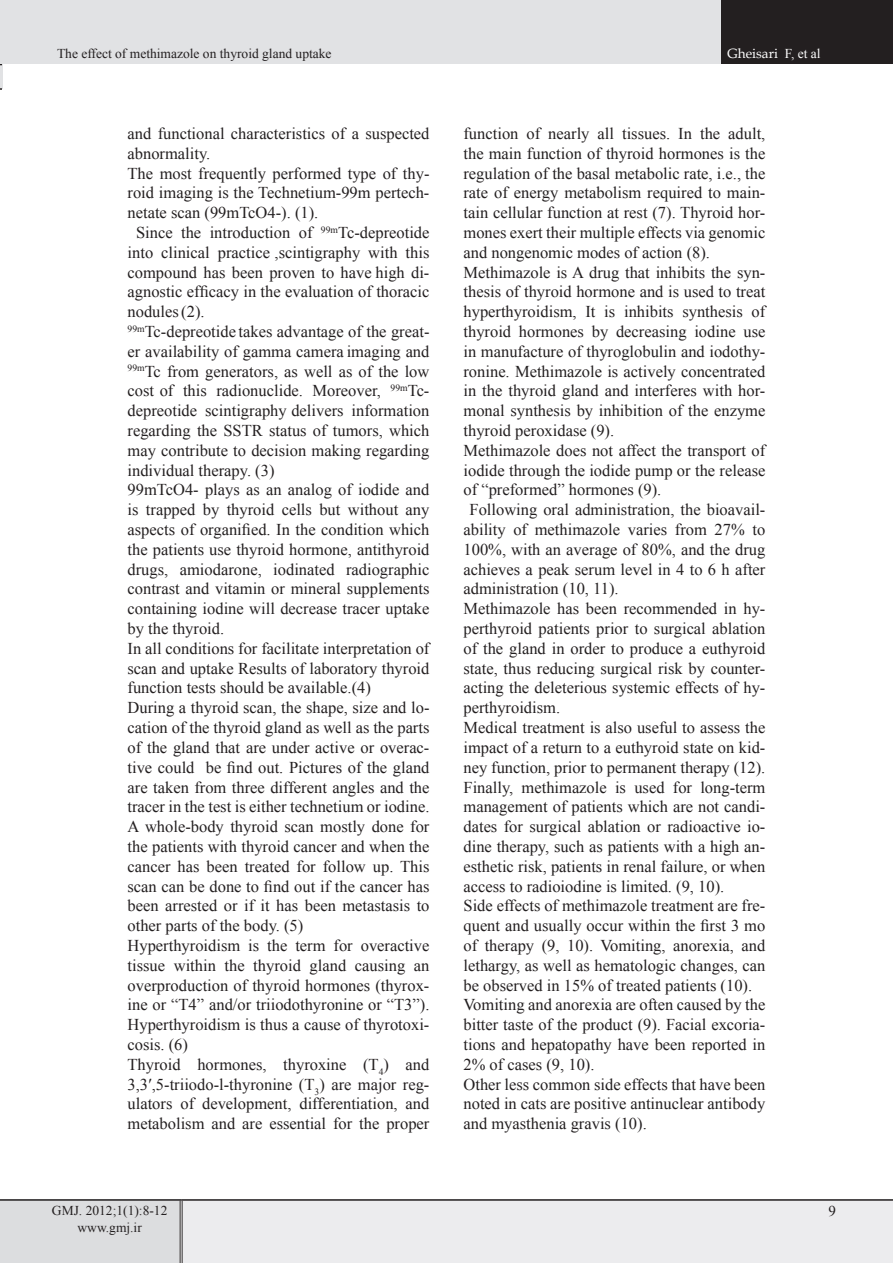
<style>
.page{position:relative;width:893px;height:1263px;background:#fff}
.page>*{position:absolute;margin:0;border:0;box-sizing:border-box;transform-origin:0 0}
.t1{font:16.5px "Times New Roman";color:#231f20}
.t2{font:15px "Times New Roman";color:#231f20}
.t3{font:13.5px/16.2px "Times New Roman";color:#231f20;text-align:center}
.t4{font:13.5px "Book Antiqua";color:#fff}
.s1{font-family:"Times New Roman"}
</style>
<div class="page">
<hr style="left:0;top:65px;width:2px;height:24px;background:#e1e2e4">
<div style="left:0;top:0;width:722px;height:64px;background:#e1e2e4"></div>
<div style="left:722px;top:0;width:171px;height:64px;background:#231f20"></div>
<div style="left:0;top:1200px;width:181px;height:63px;background:#dcdddf"></div>
<div style="left:181px;top:1200px;width:712px;height:63px;background:#ececee"></div>
<hr style="left:180px;top:1201px;width:3px;height:62px;background:#fff">
<hr style="left:180px;top:1201px;width:1px;height:62px;background:#231f20">
<hr style="left:182px;top:1201px;width:1px;height:62px;background:#231f20">
<hr style="left:0;top:1199px;width:181px;height:2px;background:#231f20">
<hr style="left:181px;top:1199px;width:712px;height:2px;background:#231f20">
<p class="t3" style="left:57px;top:45px;width:276px">The effect of methimazole on thyroid gland uptake</p>
<p class="t4" style="left:728px;top:45px;width:95px">Gheisari <span class="s1">F, et al</span></p>
<p class="t1" style="left:128px;top:122px;width:303px">and functional characteristics of a suspected</p>
<p class="t1" style="left:128px;top:142px;width:84px">abnormality.</p>
<p class="t1" style="left:128px;top:162px;width:303px">The most frequently performed type of thy-</p>
<p class="t1" style="left:128px;top:182px;width:303px">roid imaging is the Technetium-99m pertech-</p>
<p class="t1" style="left:128px;top:202px;width:192px">netate scan (99mTcO4-). (1).</p>
<p class="t1" style="left:136px;top:221px;width:295px">Since the introduction of <sup>99m</sup>Tc-depreotide</p>
<p class="t1" style="left:128px;top:241px;width:303px">into clinical practice ,scintigraphy with this</p>
<p class="t1" style="left:128px;top:261px;width:303px">compound has been proven to have high di-</p>
<p class="t1" style="left:128px;top:281px;width:303px">agnostic efficacy in the evaluation of thoracic</p>
<p class="t1" style="left:128px;top:301px;width:79px">nodules(2).</p>
<p class="t1" style="left:128px;top:320px;width:303px"><sup>99m</sup>Tc-depreotide takes advantage of the great-</p>
<p class="t1" style="left:128px;top:340px;width:303px">er availability of gamma camera imaging and</p>
<p class="t1" style="left:128px;top:360px;width:303px"><sup>99m</sup>Tc from generators, as well as of the low</p>
<p class="t1" style="left:128px;top:380px;width:303px">cost of this radionuclide. Moreover, <sup>99m</sup>Tc-</p>
<p class="t1" style="left:128px;top:400px;width:303px">depreotide scintigraphy delivers information</p>
<p class="t1" style="left:128px;top:419px;width:303px">regarding the SSTR status of tumors, which</p>
<p class="t1" style="left:128px;top:439px;width:303px">may contribute to decision making regarding</p>
<p class="t1" style="left:128px;top:459px;width:148px">individual therapy. (3)</p>
<p class="t1" style="left:128px;top:479px;width:303px">99mTcO4- plays as an analog of iodide and</p>
<p class="t1" style="left:128px;top:499px;width:303px">is trapped by thyroid cells but without any</p>
<p class="t1" style="left:128px;top:518px;width:303px">aspects of organified. In the condition which</p>
<p class="t1" style="left:128px;top:538px;width:303px">the patients use thyroid hormone, antithyroid</p>
<p class="t1" style="left:128px;top:558px;width:303px">drugs, amiodarone, iodinated radiographic</p>
<p class="t1" style="left:128px;top:578px;width:303px">contrast and vitamin or mineral supplements</p>
<p class="t1" style="left:128px;top:598px;width:303px">containing iodine will decrease tracer uptake</p>
<p class="t1" style="left:128px;top:617px;width:98px">by the thyroid.</p>
<p class="t1" style="left:128px;top:637px;width:303px">In all conditions for facilitate interpretation of</p>
<p class="t1" style="left:128px;top:657px;width:303px">scan and uptake Results of laboratory thyroid</p>
<p class="t1" style="left:128px;top:677px;width:245px">function tests should be available.(4)</p>
<p class="t1" style="left:128px;top:697px;width:303px">During a thyroid scan, the shape, size and lo-</p>
<p class="t1" style="left:128px;top:716px;width:303px">cation of the thyroid gland as well as the parts</p>
<p class="t1" style="left:128px;top:736px;width:303px">of the gland that are under active or overac-</p>
<p class="t1" style="left:128px;top:756px;width:303px">tive could be find out. Pictures of the gland</p>
<p class="t1" style="left:128px;top:776px;width:303px">are taken from three different angles and the</p>
<p class="t1" style="left:128px;top:796px;width:303px">tracer in the test is either technetium or iodine.</p>
<p class="t1" style="left:128px;top:815px;width:303px">A whole-body thyroid scan mostly done for</p>
<p class="t1" style="left:128px;top:835px;width:303px">the patients with thyroid cancer and when the</p>
<p class="t1" style="left:128px;top:855px;width:303px">cancer has been treated for follow up. This</p>
<p class="t1" style="left:128px;top:875px;width:303px">scan can be done to find out if the cancer has</p>
<p class="t1" style="left:128px;top:895px;width:303px">been arrested or if it has been metastasis to</p>
<p class="t1" style="left:128px;top:914px;width:177px">other parts of the body. (5)</p>
<p class="t1" style="left:128px;top:934px;width:303px">Hyperthyroidism is the term for overactive</p>
<p class="t1" style="left:128px;top:954px;width:303px">tissue within the thyroid gland causing an</p>
<p class="t1" style="left:128px;top:974px;width:303px">overproduction of thyroid hormones (thyrox-</p>
<p class="t1" style="left:128px;top:994px;width:303px">ine or “T4” and/or triiodothyronine or “T3”).</p>
<p class="t1" style="left:128px;top:1013px;width:303px">Hyperthyroidism is thus a cause of thyrotoxi-</p>
<p class="t1" style="left:128px;top:1033px;width:62px">cosis. (6)</p>
<p class="t1" style="left:128px;top:1053px;width:303px">Thyroid hormones, thyroxine (T<sub>4</sub>) and</p>
<p class="t1" style="left:128px;top:1073px;width:303px">3,3′,5-triiodo-l-thyronine (T<sub>3</sub>) are major reg-</p>
<p class="t1" style="left:128px;top:1093px;width:303px">ulators of development, differentiation, and</p>
<p class="t1" style="left:128px;top:1112px;width:303px">metabolism and are essential for the proper</p>
<p class="t1" style="left:463px;top:122px;width:303px">function of nearly all tissues. In the adult,</p>
<p class="t1" style="left:463px;top:142px;width:303px">the main function of thyroid hormones is the</p>
<p class="t1" style="left:463px;top:162px;width:303px">regulation of the basal metabolic rate, i.e., the</p>
<p class="t1" style="left:463px;top:182px;width:303px">rate of energy metabolism required to main-</p>
<p class="t1" style="left:463px;top:202px;width:303px">tain cellular function at rest (7). Thyroid hor-</p>
<p class="t1" style="left:463px;top:221px;width:303px">mones exert their multiple effects via genomic</p>
<p class="t1" style="left:463px;top:241px;width:248px">and nongenomic modes of action (8).</p>
<p class="t1" style="left:463px;top:261px;width:303px">Methimazole is A drug that inhibits the syn-</p>
<p class="t1" style="left:463px;top:281px;width:303px">thesis of thyroid hormone and is used to treat</p>
<p class="t1" style="left:463px;top:301px;width:303px">hyperthyroidism, It is inhibits synthesis of</p>
<p class="t1" style="left:463px;top:320px;width:303px">thyroid hormones by decreasing iodine use</p>
<p class="t1" style="left:463px;top:340px;width:303px">in manufacture of thyroglobulin and iodothy-</p>
<p class="t1" style="left:463px;top:360px;width:303px">ronine. Methimazole is actively concentrated</p>
<p class="t1" style="left:463px;top:380px;width:303px">in the thyroid gland and interferes with hor-</p>
<p class="t1" style="left:463px;top:400px;width:303px">monal synthesis by inhibition of the enzyme</p>
<p class="t1" style="left:463px;top:419px;width:152px">thyroid peroxidase (9).</p>
<p class="t1" style="left:463px;top:439px;width:303px">Methimazole does not affect the transport of</p>
<p class="t1" style="left:463px;top:459px;width:303px">iodide through the iodide pump or the release</p>
<p class="t1" style="left:463px;top:479px;width:199px">of “preformed” hormones (9).</p>
<p class="t1" style="left:469px;top:499px;width:297px">Following oral administration, the bioavail-</p>
<p class="t1" style="left:463px;top:518px;width:303px">ability of methimazole varies from 27% to</p>
<p class="t1" style="left:463px;top:538px;width:303px">100%, with an average of 80%, and the drug</p>
<p class="t1" style="left:463px;top:558px;width:303px">achieves a peak serum level in 4 to 6 h after</p>
<p class="t1" style="left:463px;top:578px;width:157px">administration (10, 11).</p>
<p class="t1" style="left:463px;top:598px;width:303px">Methimazole has been recommended in hy-</p>
<p class="t1" style="left:463px;top:617px;width:303px">perthyroid patients prior to surgical ablation</p>
<p class="t1" style="left:463px;top:637px;width:303px">of the gland in order to produce a euthyroid</p>
<p class="t1" style="left:463px;top:657px;width:303px">state, thus reducing surgical risk by counter-</p>
<p class="t1" style="left:463px;top:677px;width:303px">acting the deleterious systemic effects of hy-</p>
<p class="t1" style="left:463px;top:697px;width:98px">perthyroidism.</p>
<p class="t1" style="left:463px;top:716px;width:303px">Medical treatment is also useful to assess the</p>
<p class="t1" style="left:463px;top:736px;width:303px">impact of a return to a euthyroid state on kid-</p>
<p class="t1" style="left:463px;top:756px;width:303px">ney function, prior to permanent therapy (12).</p>
<p class="t1" style="left:463px;top:776px;width:303px">Finally, methimazole is used for long-term</p>
<p class="t1" style="left:463px;top:796px;width:303px">management of patients which are not candi-</p>
<p class="t1" style="left:463px;top:815px;width:303px">dates for surgical ablation or radioactive io-</p>
<p class="t1" style="left:463px;top:835px;width:303px">dine therapy, such as patients with a high an-</p>
<p class="t1" style="left:463px;top:855px;width:303px">esthetic risk, patients in renal failure, or when</p>
<p class="t1" style="left:463px;top:875px;width:262px">access to radioiodine is limited. (9, 10).</p>
<p class="t1" style="left:463px;top:895px;width:303px">Side effects of methimazole treatment are fre-</p>
<p class="t1" style="left:463px;top:914px;width:303px">quent and usually occur within the first 3 mo</p>
<p class="t1" style="left:463px;top:934px;width:303px">of therapy (9, 10). Vomiting, anorexia, and</p>
<p class="t1" style="left:463px;top:954px;width:303px">lethargy, as well as hematologic changes, can</p>
<p class="t1" style="left:463px;top:974px;width:290px">be observed in 15% of treated patients (10).</p>
<p class="t1" style="left:463px;top:994px;width:303px">Vomiting and anorexia are often caused by the</p>
<p class="t1" style="left:463px;top:1013px;width:303px">bitter taste of the product (9). Facial excoria-</p>
<p class="t1" style="left:463px;top:1033px;width:303px">tions and hepatopathy have been reported in</p>
<p class="t1" style="left:463px;top:1053px;width:133px">2% of cases (9, 10).</p>
<p class="t1" style="left:463px;top:1073px;width:303px">Other less common side effects that have been</p>
<p class="t1" style="left:463px;top:1093px;width:303px">noted in cats are positive antinuclear antibody</p>
<p class="t1" style="left:463px;top:1112px;width:185px">and myasthenia gravis (10).</p>
<p class="t3" style="left:52px;top:1202px;width:117px">GMJ. 2012;1(1):8-12 www.gmj.ir</p>
<p class="t2" style="left:828px;top:1201px;width:9px">9</p>
</div>
